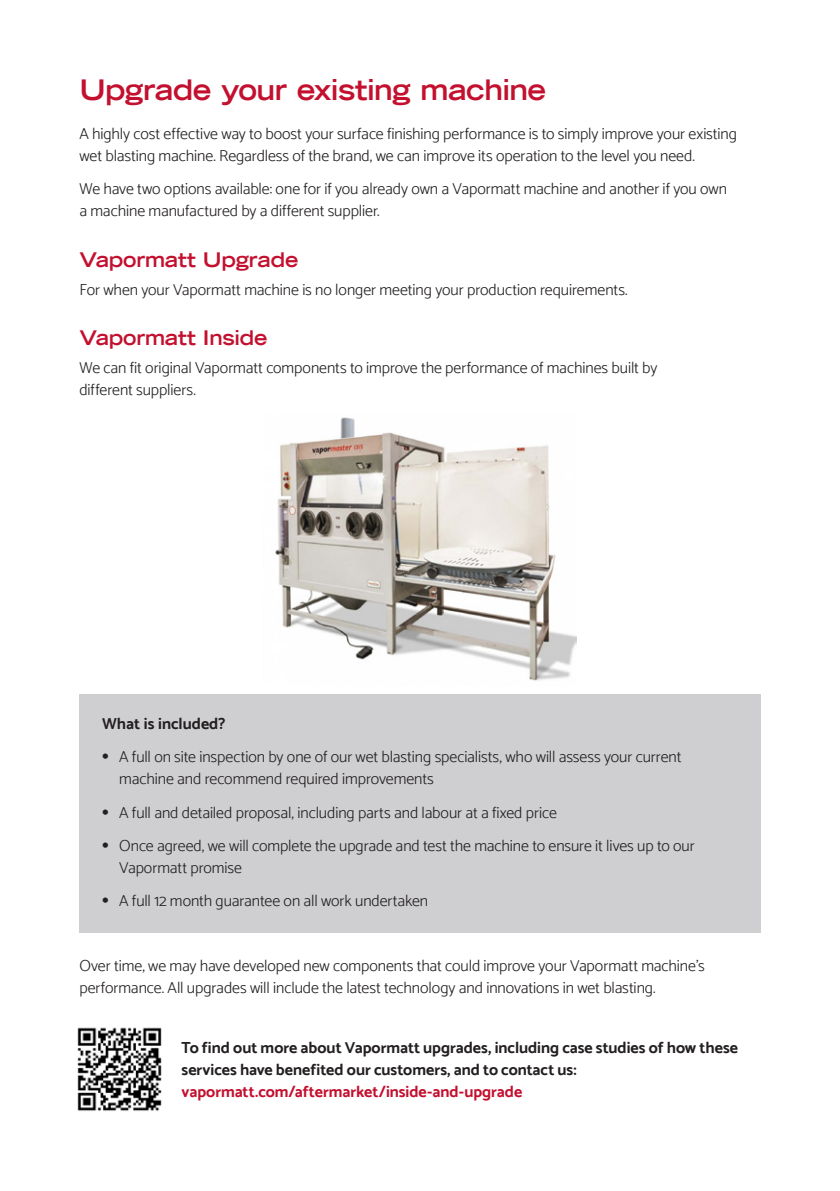
<style>
.page{position:relative;width:840px;height:1191px;background:#fff}
.page>*{position:absolute;margin:0;border:0;box-sizing:border-box;transform-origin:0 0}
.t1{font:700 expanded 28px "Trade Gothic LT";letter-spacing:-.02em;color:#c3102f}
.t2{font:700 expanded 20px "Trade Gothic LT";letter-spacing:-.01em;color:#c3102f}
.t3{font:300 16px/22px "Catamaran";letter-spacing:-.005em;color:#231f20}
.t4{font:700 16px/22px "Catamaran";color:#231f20}
.t5{font:700 16px "Catamaran";letter-spacing:-.005em;color:#c3102f}
.s1{font-weight:700;font-size:24px}
</style>
<div class="page">
<img style="left:275px;top:417px;width:301px;height:264px">
<div style="left:79px;top:694px;width:681px;height:238px;background:#cfcfd1"></div>
<img style="left:77px;top:1027px;width:85px;height:84px">
<h1 class="t1" style="left:79px;top:71px;width:468px">Upgrade your existing machine</h1>
<p class="t3" style="left:79px;top:122px;width:658px">A highly cost effective way to boost your surface finishing performance is to simply improve your existing wet blasting machine. Regardless of the brand, we can improve its operation to the level you need.</p>
<p class="t3" style="left:79px;top:178px;width:648px">We have two options available: one for if you already own a Vapormatt machine and another if you own a machine manufactured by a different supplier.</p>
<p class="t2" style="left:79px;top:246px;width:220px">Vapormatt Upgrade</p>
<p class="t3" style="left:79px;top:278px;width:549px">For when your Vapormatt machine is no longer meeting your production requirements.</p>
<p class="t2" style="left:79px;top:325px;width:189px">Vapormatt Inside</p>
<p class="t3" style="left:79px;top:356px;width:579px">We can fit original Vapormatt components to improve the performance of machines built by different suppliers.</p>
<p class="t4" style="left:102px;top:712px;width:125px">What is included?</p>
<p class="t3" style="left:119px;top:745px;width:563px;text-indent:-17px"><span class="s1">•</span> A full on site inspection by one of our wet blasting specialists, who will assess your current machine and recommend required improvements</p>
<p class="t3" style="left:102px;top:801px;width:456px"><span class="s1">•</span> A full and detailed proposal, including parts and labour at a fixed price</p>
<p class="t3" style="left:119px;top:834px;width:576px;text-indent:-17px"><span class="s1">•</span> Once agreed, we will complete the upgrade and test the machine to ensure it lives up to our<br>Vapormatt promise</p>
<p class="t3" style="left:102px;top:890px;width:327px"><span class="s1">•</span> A full 12 month guarantee on all work undertaken</p>
<p class="t3" style="left:79px;top:748px;width:480px">option than a new machine, while keeping the same footprint you’re used to.</p>
<p class="t3" style="left:79px;top:954px;width:626px">Over time, we may have developed new components that could improve your Vapormatt machine’s performance. All upgrades will include the latest technology and innovations in wet blasting.</p>
<p class="t4" style="left:181px;top:1036px;width:557px">To find out more about Vapormatt upgrades, including case studies of how these services have benefited our customers, and to contact us:</p>
<p class="t5" style="left:181px;top:1082px;width:342px">vapormatt.com/aftermarket/inside-and-upgrade</p>
</div>
